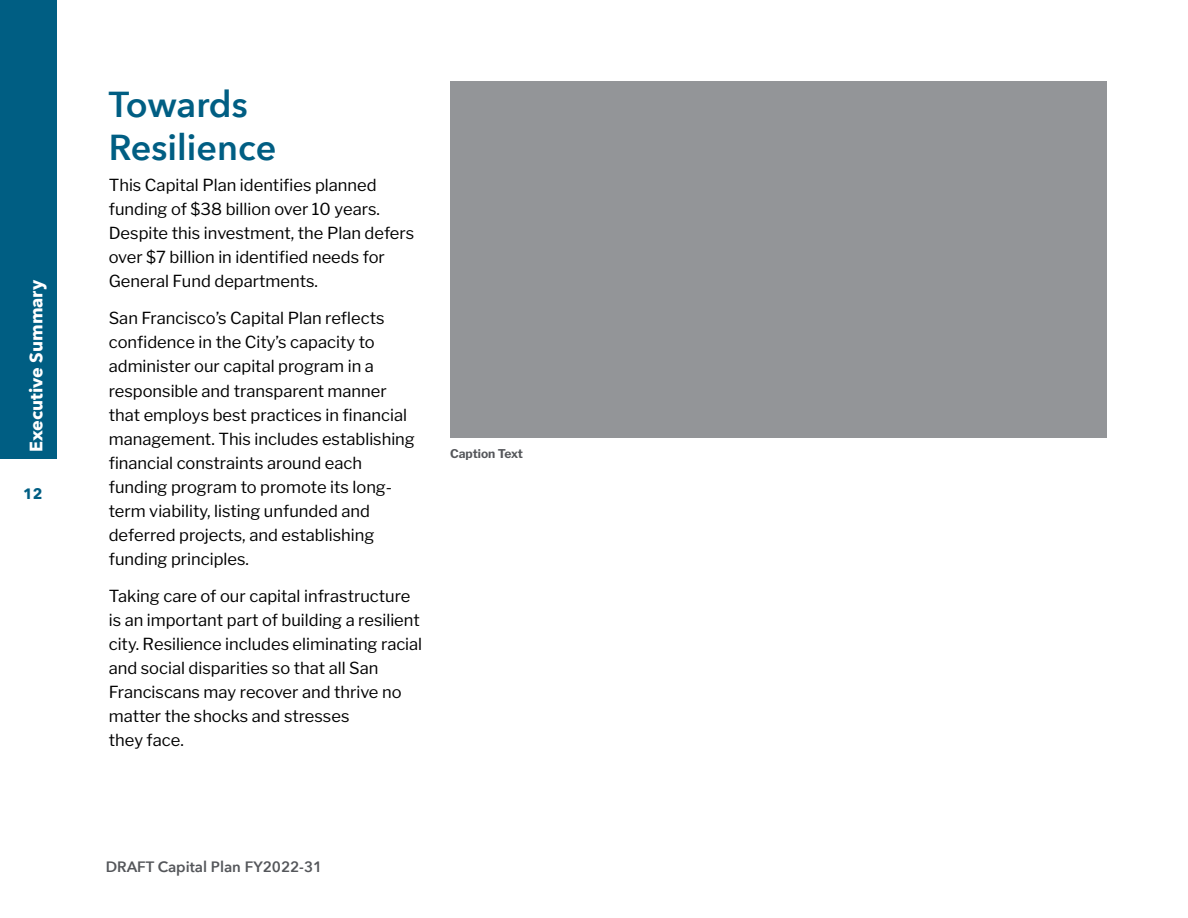
<style>
.page{position:relative;width:1188px;height:918px;background:#fff}
.page>*{position:absolute;margin:0;border:0;box-sizing:border-box;transform-origin:0 0}
.t1{font:600 36px/43.2px "Avenir Next";color:#005e83}
.t2{font:700 18px "Avenir Next";color:#fff}
.t3{font:16.5px/24px "Libre Franklin";color:#000}
.t4{font:600 15px "Avenir Next";color:#54565a}
.t5{font:700 15px "Avenir Next";color:#005e83}
.t6{font:700 12px "Libre Franklin";color:#54565a}
</style>
<div class="page">
<div style="left:0;top:0;width:56px;height:459px;background:#005e83"></div>
<div style="left:450px;top:81px;width:657px;height:356px;background:#939598"></div>
<p class="t2" style="left:21px;top:452px;width:174px;rotate:-90deg">Executive Summary</p>
<p class="t5" style="left:23px;top:481px;width:21px">12</p>
<h1 class="t1" style="left:109px;top:82px;width:169px">Towards<br>Resilience</h1>
<p class="t3" style="left:109px;top:173px;width:307px">This Capital Plan identifies planned funding of $38 billion over 10 years.<br>Despite this investment, the Plan defers over $7 billion in identified needs for General Fund departments.</p>
<p class="t3" style="left:109px;top:307px;width:308px">San Francisco’s Capital Plan reflects confidence in the City’s capacity to administer our capital program in a responsible and transparent manner that employs best practices in financial management. This includes establishing financial constraints around each funding program to promote its long&shy;term viability, listing unfunded and deferred projects, and establishing funding principles.</p>
<p class="t3" style="left:109px;top:584px;width:315px">Taking care of our capital infrastructure is an important part of building a resilient city. Resilience includes eliminating racial and social disparities so that all San Franciscans may recover and thrive no matter the shocks and stresses<br>they face.</p>
<p class="t6" style="left:450px;top:446px;width:75px">Caption Text</p>
<p class="t4" style="left:106px;top:853px;width:218px">DRAFT Capital Plan FY2022-31</p>
</div>
